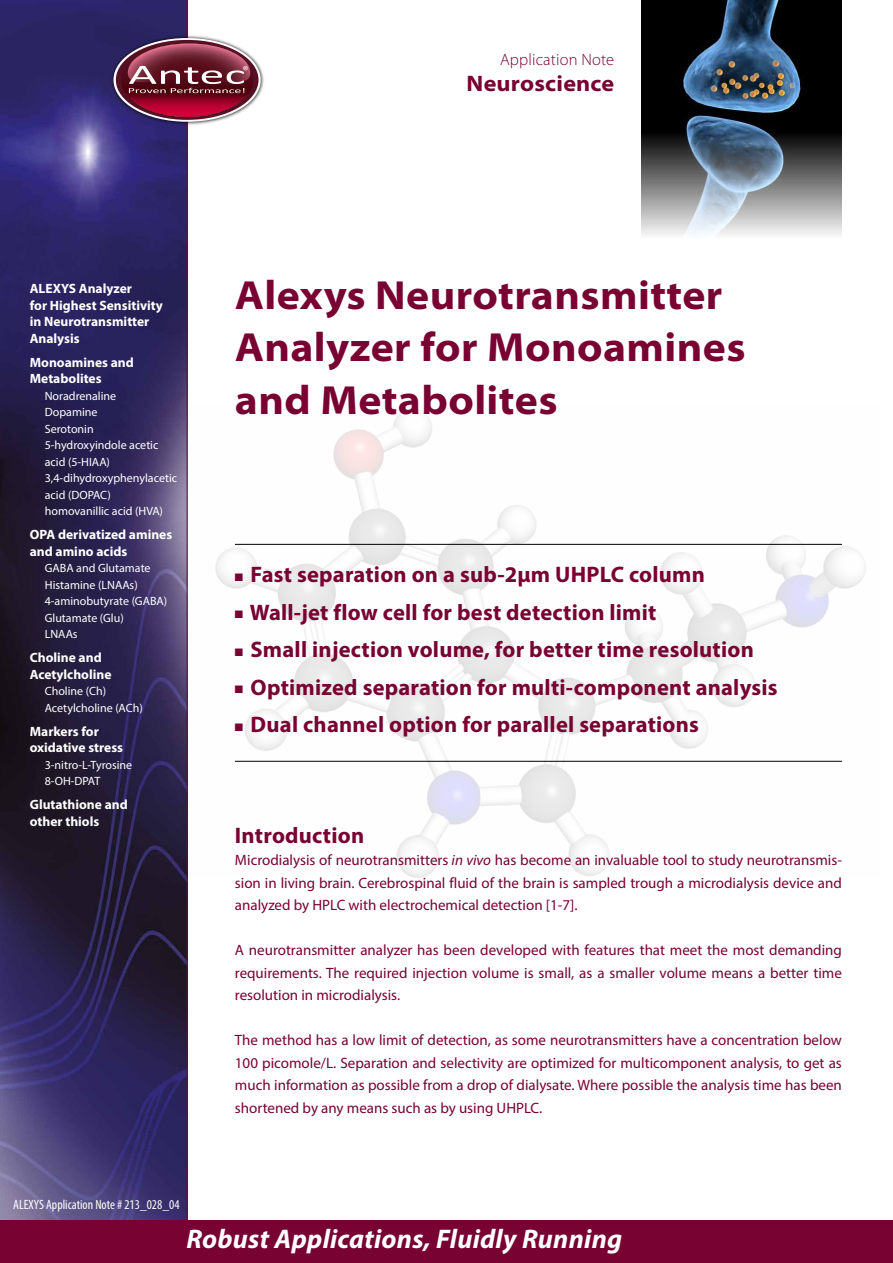
<style>
.page{position:relative;width:893px;height:1263px;background:#fff}
.page>*{position:absolute;margin:0;border:0;box-sizing:border-box;transform-origin:0 0}
.t1{font:700 semi-expanded 40.8px/52.5px "Myriad Pro";letter-spacing:.01em;color:#780232}
.t2{font:italic 700 27px "Myriad Pro";letter-spacing:.01em;color:#fff}
.t3{font:700 22.5px "Myriad Pro";letter-spacing:.01em;color:#780232}
.t4{font:700 semi-expanded 22.5px "Myriad Pro";letter-spacing:.01em;color:#780232}
.t5{font:300 16.5px "Myriad Pro";letter-spacing:.01em;color:#780232}
.t6{font:15px/22.5px "Myriad Pro";color:#780232;text-align:justify}
.t7{font:700 13.5px/16.5px "Myriad Pro";color:#fff}
.t8{font:condensed 13.5px "Myriad Pro";color:#fff}
.t9{font:13.2px "Myriad Pro";color:#fff}
.t10{font:12px/16.5px "Myriad Pro";color:#fff}
.s1{font-style:italic}
</style>
<div class="page">
<img style="left:0;top:0;width:187px;height:1220px">
<img style="left:183px;top:407px;width:683px;height:471px">
<hr style="left:187px;top:0;width:1px;height:1263px;background:#780232">
<hr style="left:235px;top:544px;width:607px;height:1px;background:#000">
<div style="left:0;top:1220px;width:893px;height:43px;background:#780232"></div>
<hr style="left:235px;top:761px;width:607px;height:1px;background:#000">
<img style="left:109px;top:34px;width:155px;height:92px">
<svg style="left:113px;top:38px;width:148px;height:84px"></svg>
<svg style="left:116px;top:40px;width:142px;height:80px"></svg>
<svg style="left:121px;top:43px;width:132px;height:74px;background:#8a3b50"></svg>
<img style="left:641px;top:0;width:201px;height:235px">
<p class="t9" style="left:243px;top:62px;width:7px">®</p>
<p class="t5" style="left:500px;top:50px;width:116px">Application Note</p>
<h3 class="t4" style="left:467px;top:71px;width:149px">Neuroscience</h3>
<p class="t7" style="left:30px;top:280px;width:135px">ALEXYS Analyzer<br>for Highest Sensitivity in Neurotransmitter<br>Analysis</p>
<p class="t7" style="left:30px;top:353px;width:106px">Monoamines and<br>Metabolites</p>
<p class="t10" style="left:45px;top:387px;width:134px">Noradrenaline<br>Dopamine<br>Serotonin<br>5-hydroxyindole acetic acid (5-HIAA)<br>3,4-dihydroxyphenylacetic acid (DOPAC) homovanillic acid (HVA)</p>
<p class="t7" style="left:30px;top:526px;width:144px">OPA derivatized amines and amino acids</p>
<p class="t10" style="left:45px;top:560px;width:124px">GABA and Glutamate<br>Histamine (LNAAs)<br>4-aminobutyrate (GABA)<br>Glutamate (Glu)<br>LNAAs</p>
<p class="t7" style="left:30px;top:649px;width:83px">Choline and<br>Acetylcholine</p>
<p class="t10" style="left:45px;top:683px;width:100px">Choline (Ch)<br>Acetylcholine (ACh)</p>
<p class="t7" style="left:30px;top:722px;width:95px">Markers for oxidative stress</p>
<p class="t10" style="left:45px;top:756px;width:89px">3-nitro-L-Tyrosine<br>8-OH-DPAT</p>
<p class="t7" style="left:30px;top:796px;width:100px">Glutathione and other thiols</p>
<p class="t8" style="left:13px;top:1197px;width:168px">ALEXYS Application Note # 213_028_04</p>
<h1 class="t1" style="left:235px;top:269px;width:512px">Alexys Neurotransmitter<br>Analyzer for Monoamines and Metabolites</h1>
<h3 class="t3" style="left:235px;top:560px;width:472px">■ Fast separation on a sub-2μm UHPLC column</h3>
<h3 class="t3" style="left:235px;top:597px;width:423px">■ Wall-jet flow cell for best detection limit</h3>
<h3 class="t3" style="left:235px;top:635px;width:520px">■ Small injection volume, for better time resolution</h3>
<h3 class="t3" style="left:235px;top:672px;width:544px">■ Optimized separation for multi-component analysis</h3>
<h3 class="t3" style="left:235px;top:710px;width:465px">■ Dual channel option for parallel separations</h3>
<h3 class="t3" style="left:235px;top:820px;width:131px">Introduction</h3>
<p class="t6" style="left:235px;top:849px;width:609px">Microdialysis of neurotransmitters <span class="s1">in vivo</span> has become an invaluable tool to study neurotransmis&shy;sion in living brain. Cerebrospinal fluid of the brain is sampled trough a microdialysis device and analyzed by HPLC with electrochemical detection [1-7].</p>
<p class="t6" style="left:235px;top:939px;width:609px">A neurotransmitter analyzer has been developed with features that meet the most demanding requirements. The required injection volume is small, as a smaller volume means a better time resolution in microdialysis.</p>
<p class="t6" style="left:235px;top:1029px;width:608px">The method has a low limit of detection, as some neurotransmitters have a concentration below 100 picomole/L. Separation and selectivity are optimized for multicomponent analysis, to get as much information as possible from a drop of dialysate. Where possible the analysis time has been shortened by any means such as by using UHPLC.</p>
<h2 class="t2" style="left:186px;top:1221px;width:437px">Robust Applications, Fluidly Running</h2>
</div>
